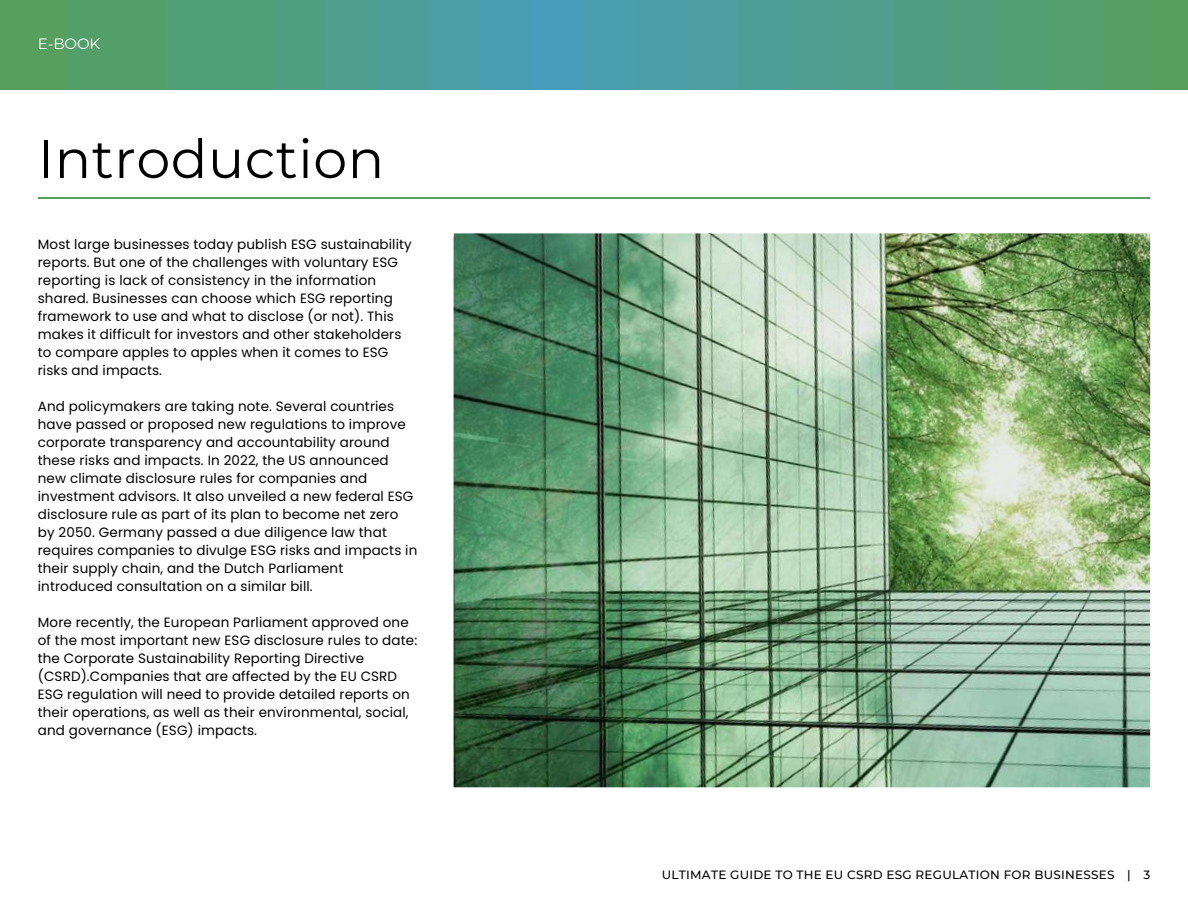
<style>
.page{position:relative;width:1188px;height:918px;background:#fff}
.page>*{position:absolute;margin:0;border:0;box-sizing:border-box;transform-origin:0 0}
.t1{font:54px "Montserrat";letter-spacing:.01em;color:#000}
.t2{font:15px "Montserrat";color:#fff}
.t3{font:13.5px/18px "Poppins";letter-spacing:.01em;color:#000}
.t4{font:500 12px "Montserrat";letter-spacing:.02em;color:#000}
</style>
<div class="page">
<hr style="left:38px;top:197px;width:1112px;height:2px;background:#569f5d">
<div style="left:583px;top:0;width:96px;height:90px;background:#4a9eae"></div>
<div style="left:635px;top:0;width:91px;height:90px;background:#4b9ea7"></div>
<div style="left:687px;top:0;width:87px;height:90px;background:#4d9ea0"></div>
<div style="left:738px;top:0;width:84px;height:90px;background:#4e9e98"></div>
<div style="left:790px;top:0;width:80px;height:90px;background:#4f9e92"></div>
<div style="left:842px;top:0;width:76px;height:90px;background:#509e8b"></div>
<div style="left:894px;top:0;width:71px;height:90px;background:#519e84"></div>
<div style="left:946px;top:0;width:67px;height:90px;background:#529e7d"></div>
<div style="left:997px;top:0;width:64px;height:90px;background:#539f76"></div>
<div style="left:1049px;top:0;width:60px;height:90px;background:#549f6e"></div>
<div style="left:1101px;top:0;width:55px;height:90px;background:#559f65"></div>
<div style="left:1153px;top:0;width:35px;height:90px;background:#569f5d"></div>
<div style="left:65px;top:0;width:104px;height:90px;background:#539f6a"></div>
<div style="left:0;top:0;width:65px;height:90px;background:#569f5d"></div>
<div style="left:480px;top:0;width:103px;height:90px;background:#469dbc"></div>
<div style="left:428px;top:0;width:103px;height:90px;background:#489eb0"></div>
<div style="left:376px;top:0;width:103px;height:90px;background:#4b9ea5"></div>
<div style="left:324px;top:0;width:104px;height:90px;background:#4c9e99"></div>
<div style="left:272px;top:0;width:104px;height:90px;background:#4e9f8e"></div>
<div style="left:219px;top:0;width:105px;height:90px;background:#4f9f82"></div>
<div style="left:167px;top:0;width:106px;height:90px;background:#509f77"></div>
<img style="left:454px;top:233px;width:696px;height:554px">
<p class="t2" style="left:38px;top:34px;width:64px">E-BOOK</p>
<h1 class="t1" style="left:38px;top:126px;width:348px">Introduction</h1>
<p class="t3" style="left:38px;top:235px;width:376px">Most large businesses today publish ESG sustainability reports. But one of the challenges with voluntary ESG reporting is lack of consistency in the information shared. Businesses can choose which ESG reporting framework to use and what to disclose (or not). This makes it difficult for investors and other stakeholders to compare apples to apples when it comes to ESG risks and impacts.</p>
<p class="t3" style="left:38px;top:397px;width:381px">And policymakers are taking note. Several countries have passed or proposed new regulations to improve corporate transparency and accountability around these risks and impacts. In 2022, the US announced new climate disclosure rules for companies and investment advisors. It also unveiled a new federal ESG disclosure rule as part of its plan to become net zero by 2050. Germany passed a due diligence law that requires companies to divulge ESG risks and impacts in their supply chain, and the Dutch Parliament introduced consultation on a similar bill.</p>
<p class="t3" style="left:38px;top:613px;width:381px">More recently, the European Parliament approved one of the most important new ESG disclosure rules to date: the Corporate Sustainability Reporting Directive (CSRD).Companies that are affected by the EU CSRD ESG regulation will need to provide detailed reports on their operations, as well as their environmental, social, and governance (ESG) impacts.</p>
<p class="t4" style="left:662px;top:868px;width:490px">ULTIMATE GUIDE TO THE EU CSRD ESG REGULATION FOR BUSINESSES | 3</p>
</div>
